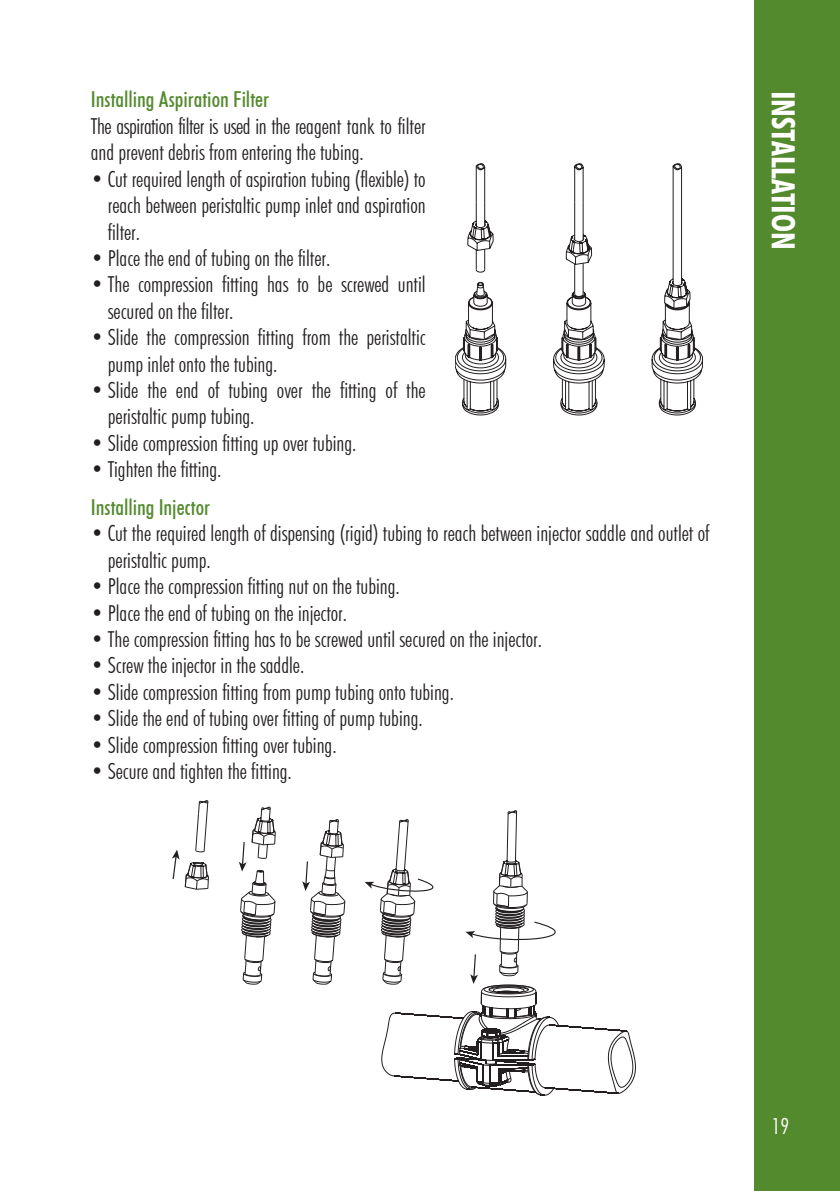
<style>
.page{position:relative;width:840px;height:1191px;background:#fff}
.page>*{position:absolute;margin:0;border:0;box-sizing:border-box;transform-origin:0 0}
.t1{font:700 condensed 32px "Futura BT";color:#fff}
.t2{font:300 condensed 22px/26.4px "Futura BT";color:#231f20}
.t3{font:500 condensed 22px "Futura BT";color:#548a2e}
.t4{font:300 condensed 22px "Futura BT";color:#fff}
</style>
<div class="page">
<div style="left:754px;top:0;width:85px;height:1191px;background:#548a2e"></div>
<svg style="left:195px;top:800px;width:13px;height:52px"></svg>
<svg style="left:185px;top:862px;width:24px;height:27px"></svg>
<svg style="left:172px;top:850px;width:7px;height:29px"></svg>
<svg style="left:239px;top:807px;width:37px;height:177px"></svg>
<svg style="left:302px;top:819px;width:43px;height:165px"></svg>
<svg style="left:364px;top:810px;width:271px;height:285px"></svg>
<svg style="left:455px;top:163px;width:247px;height:252px"></svg>
<p class="t3" style="left:91px;top:86px;width:180px">Installing Aspiration Filter</p>
<p class="t2" style="left:91px;top:113px;width:336px">The aspiration filter is used in the reagent tank to filter and prevent debris from entering the tubing.</p>
<p class="t2" style="left:108px;top:165px;width:319px;text-align:justify;text-indent:-17px">• Cut required length of aspiration tubing (flexible) to reach between peristaltic pump inlet and aspiration filter.</p>
<p class="t2" style="left:91px;top:245px;width:241px">• Place the end of tubing on the filter.</p>
<p class="t2" style="left:108px;top:271px;width:319px;text-indent:-17px">• The compression fitting has to be screwed until secured on the filter.</p>
<p class="t2" style="left:108px;top:324px;width:319px;text-indent:-17px">• Slide the compression fitting from the peristaltic pump inlet onto the tubing.</p>
<p class="t2" style="left:108px;top:377px;width:319px;text-indent:-17px">• Slide the end of tubing over the fitting of the peristaltic pump tubing.</p>
<p class="t2" style="left:91px;top:429px;width:267px">• Slide compression fitting up over tubing.</p>
<p class="t2" style="left:91px;top:456px;width:132px">• Tighten the fitting.</p>
<p class="t3" style="left:91px;top:494px;width:121px">Installing Injector</p>
<p class="t2" style="left:108px;top:520px;width:603px;text-indent:-17px">• Cut the required length of dispensing (rigid) tubing to reach between injector saddle and outlet of peristaltic pump.</p>
<p class="t2" style="left:91px;top:573px;width:310px">• Place the compression fitting nut on the tubing.</p>
<p class="t2" style="left:91px;top:599px;width:258px">• Place the end of tubing on the injector.</p>
<p class="t2" style="left:91px;top:626px;width:452px">• The compression fitting has to be screwed until secured on the injector.</p>
<p class="t2" style="left:91px;top:652px;width:215px">• Screw the injector in the saddle.</p>
<p class="t2" style="left:91px;top:678px;width:364px">• Slide compression fitting from pump tubing onto tubing.</p>
<p class="t2" style="left:91px;top:705px;width:333px">• Slide the end of tubing over fitting of pump tubing.</p>
<p class="t2" style="left:91px;top:731px;width:247px">• Slide compression fitting over tubing.</p>
<p class="t2" style="left:91px;top:758px;width:202px">• Secure and tighten the fitting.</p>
<h1 class="t1" style="left:802px;top:91px;width:161px;rotate:90deg">INSTALLATION</h1>
<p class="t4" style="left:771px;top:1113px;width:19px">19</p>
</div>
